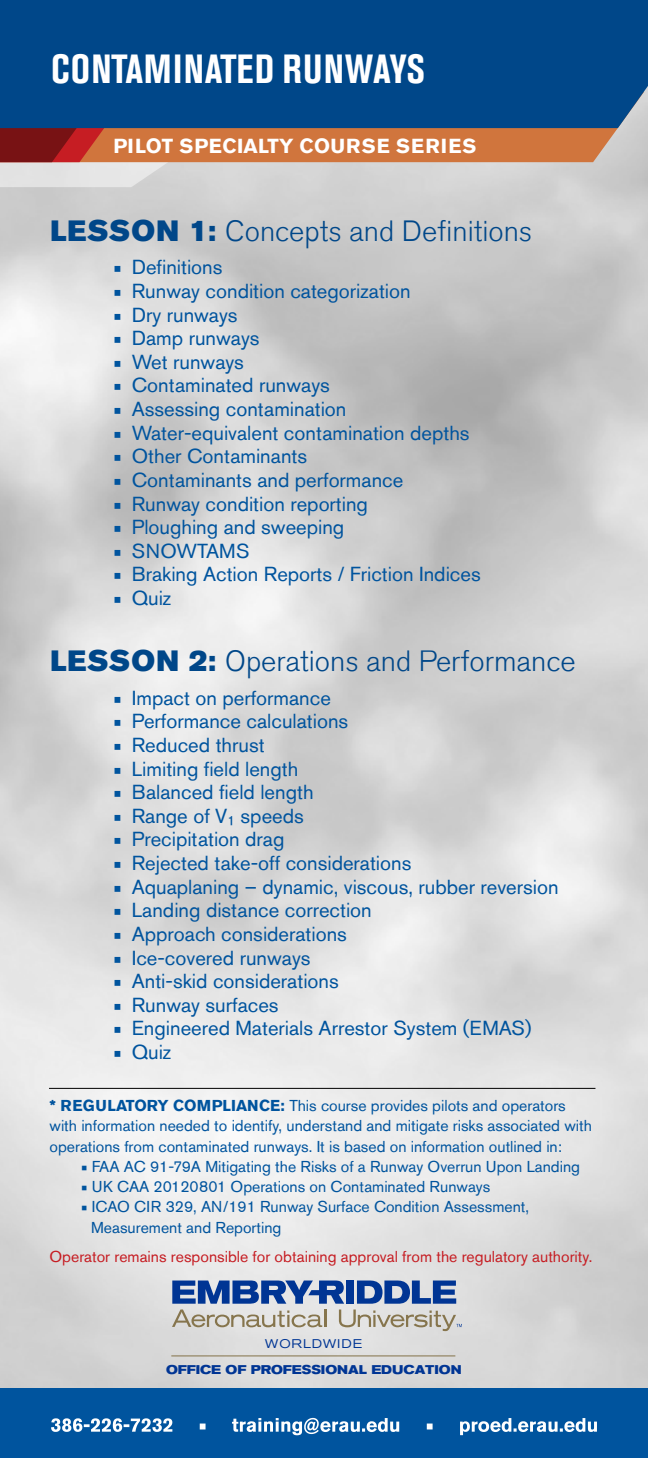
<style>
.page{position:relative;width:648px;height:1458px;background:#fff}
.page>*{position:absolute;margin:0;border:0;box-sizing:border-box;transform-origin:0 0}
.t1{font:700 condensed 40.5px "Akzidenz Grotesk Std";letter-spacing:.015em;color:#fff}
.t2{font:300 29.25px "Akzidenz Grotesk Std";color:#004789}
.t3{font:20.25px "Akzidenz Grotesk Std";color:#00549e}
.t4{font:700 20.25px "Akzidenz Grotesk Std";letter-spacing:.025em;color:#fff}
.t5{font:15.75px/20.2px "Akzidenz Grotesk Std";color:#00549e}
.t6{font:15.75px "Akzidenz Grotesk Std";color:#c61d23}
.t7{font:700 expanded 12.6px "Akzidenz Grotesk BE";color:#003594;scale:.94 1}
.t8{font:expanded 12.6px "Akzidenz Grotesk Std";letter-spacing:.08em;color:#003594;scale:.94 1}
.s1{font-family:"Akzidenz Grotesk Std Super";font-weight:400}
.s2{font-family:"Minion Pro"}
.s3{font-weight:700}
</style>
<div class="page">
<img style="left:0;top:128px;width:648px;height:1261px">
<div style="left:0;top:1389px;width:648px;height:69px;background:#00549e"></div>
<svg style="left:51px;top:1418px;width:546px;height:17px"></svg>
<svg style="left:185px;top:128px;width:459px;height:34px;background:#cf7c48"></svg>
<svg style="left:0;top:128px;width:185px;height:59px;background:#c48677"></svg>
<div style="left:0;top:0;width:648px;height:128px;background:#004789"></div>
<svg style="left:172px;top:1280px;width:290px;height:51px;background:#95a3bc"></svg>
<hr style="left:171px;top:1356px;width:284px;height:1px;background:#86754d">
<hr style="left:49px;top:1088px;width:546px;height:1px;background:#000">
<h1 class="t1" style="left:51px;top:45px;width:375px">CONTAMINATED RUNWAYS</h1>
<p class="t4" style="left:113px;top:134px;width:365px">PILOT SPECIALTY COURSE SERIES</p>
<h2 class="t2" style="left:51px;top:214px;width:483px"><span class="s1">LESSON 1:</span> Concepts and Definitions</h2>
<p class="t3" style="left:113px;top:255px;width:111px"><span class="s2">■</span> Definitions</p>
<p class="t3" style="left:113px;top:279px;width:299px"><span class="s2">■</span> Runway condition categorization</p>
<p class="t3" style="left:113px;top:302px;width:126px"><span class="s2">■</span> Dry runways</p>
<p class="t3" style="left:113px;top:326px;width:148px"><span class="s2">■</span> Damp runways</p>
<p class="t3" style="left:113px;top:350px;width:132px"><span class="s2">■</span> Wet runways</p>
<p class="t3" style="left:113px;top:373px;width:218px"><span class="s2">■</span> Contaminated runways</p>
<p class="t3" style="left:113px;top:397px;width:235px"><span class="s2">■</span> Assessing contamination</p>
<p class="t3" style="left:113px;top:421px;width:358px"><span class="s2">■</span> Water-equivalent contamination depths</p>
<p class="t3" style="left:113px;top:444px;width:195px"><span class="s2">■</span> Other Contaminants</p>
<p class="t3" style="left:113px;top:468px;width:291px"><span class="s2">■</span> Contaminants and performance</p>
<p class="t3" style="left:113px;top:491px;width:256px"><span class="s2">■</span> Runway condition reporting</p>
<p class="t3" style="left:113px;top:515px;width:232px"><span class="s2">■</span> Ploughing and sweeping</p>
<p class="t3" style="left:113px;top:539px;width:138px"><span class="s2">■</span> SNOWTAMS</p>
<p class="t3" style="left:113px;top:562px;width:369px"><span class="s2">■</span> Braking Action Reports / Friction Indices</p>
<p class="t3" style="left:113px;top:586px;width:60px"><span class="s2">■</span> Quiz</p>
<h2 class="t2" style="left:51px;top:645px;width:527px"><span class="s1">LESSON 2:</span> Operations and Performance</h2>
<p class="t3" style="left:113px;top:686px;width:219px"><span class="s2">■</span> Impact on performance</p>
<p class="t3" style="left:113px;top:709px;width:236px"><span class="s2">■</span> Performance calculations</p>
<p class="t3" style="left:113px;top:733px;width:153px"><span class="s2">■</span> Reduced thrust</p>
<p class="t3" style="left:113px;top:756px;width:186px"><span class="s2">■</span> Limiting field length</p>
<p class="t3" style="left:113px;top:780px;width:202px"><span class="s2">■</span> Balanced field length</p>
<p class="t3" style="left:113px;top:804px;width:192px"><span class="s2">■</span> Range of V¹ speeds</p>
<p class="t3" style="left:113px;top:827px;width:173px"><span class="s2">■</span> Precipitation drag</p>
<p class="t3" style="left:113px;top:851px;width:300px"><span class="s2">■</span> Rejected take-off considerations</p>
<p class="t3" style="left:113px;top:875px;width:447px"><span class="s2">■</span> Aquaplaning – dynamic, viscous, rubber reversion</p>
<p class="t3" style="left:113px;top:898px;width:260px"><span class="s2">■</span> Landing distance correction</p>
<p class="t3" style="left:113px;top:922px;width:235px"><span class="s2">■</span> Approach considerations</p>
<p class="t3" style="left:113px;top:945px;width:199px"><span class="s2">■</span> Ice-covered runways</p>
<p class="t3" style="left:113px;top:969px;width:227px"><span class="s2">■</span> Anti-skid considerations</p>
<p class="t3" style="left:113px;top:993px;width:167px"><span class="s2">■</span> Runway surfaces</p>
<p class="t3" style="left:113px;top:1016px;width:420px"><span class="s2">■</span> Engineered Materials Arrestor System (EMAS)</p>
<p class="t3" style="left:113px;top:1040px;width:60px"><span class="s2">■</span> Quiz</p>
<p class="t5" style="left:50px;top:1095px;width:544px"><span class="s3">* REGULATORY COMPLIANCE:</span> This course provides pilots and operators with information needed to identify, understand and mitigate risks associated with operations from contaminated runways. It is based on information outlined in:</p>
<p class="t5" style="left:81px;top:1156px;width:501px"><span class="s2">■</span> FAA AC 91-79A Mitigating the Risks of a Runway Overrun Upon Landing</p>
<p class="t5" style="left:81px;top:1176px;width:411px"><span class="s2">■</span> UK CAA 20120801 Operations on Contaminated Runways</p>
<p class="t5" style="left:91px;top:1197px;width:439px;text-indent:-10px"><span class="s2">■</span> ICAO CIR 329, AN/191 Runway Surface Condition Assessment,<br>Measurement and Reporting</p>
<p class="t6" style="left:50px;top:1247px;width:544px">Operator remains responsible for obtaining approval from the regulatory authority.</p>
<p class="t8" style="left:265px;top:1336px;width:105px">WORLDWIDE</p>
<p class="t7" style="left:166px;top:1362px;width:316px">OFFICE OF PROFESSIONAL EDUCATION</p>
</div>
